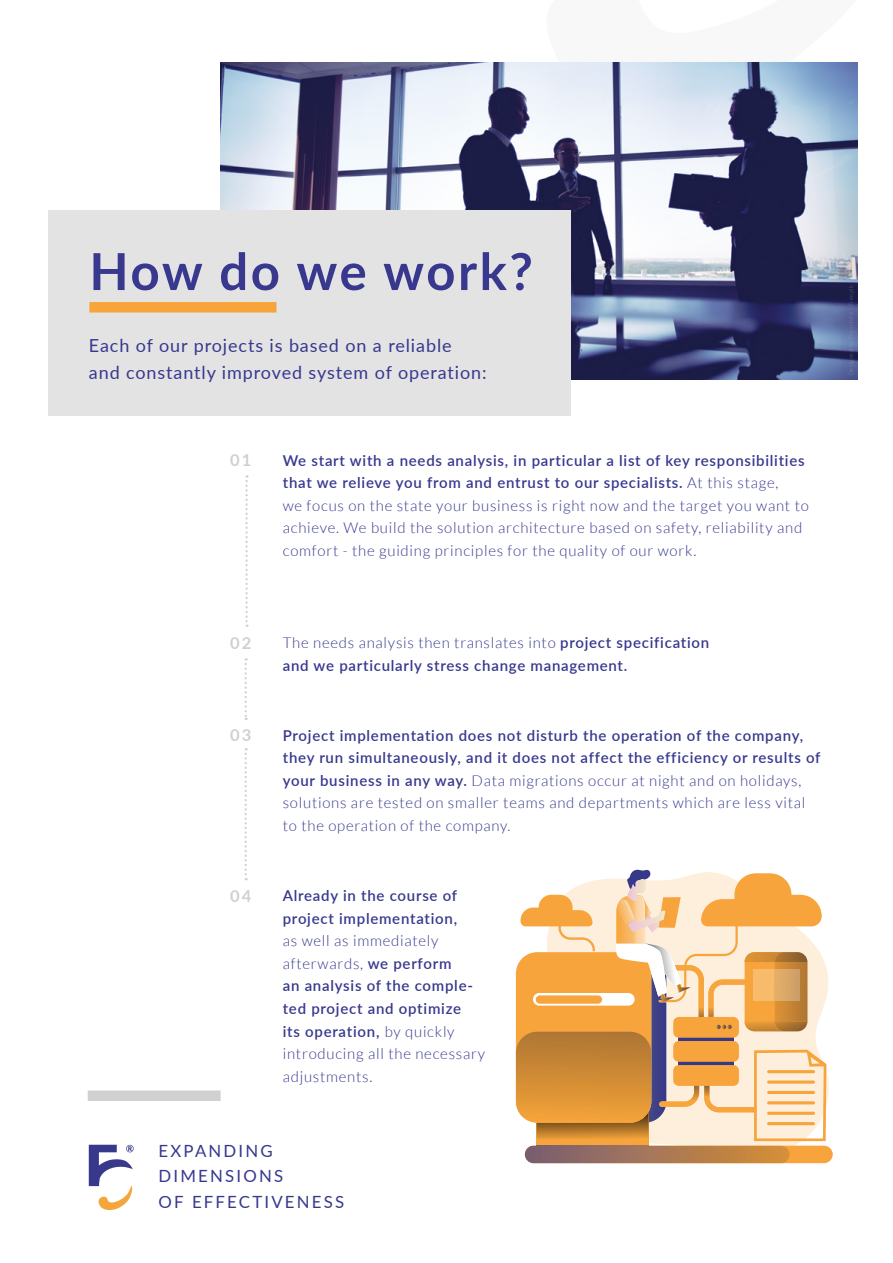
<style>
.page{position:relative;width:893px;height:1263px;background:#fff}
.page>*{position:absolute;margin:0;border:0;box-sizing:border-box;transform-origin:0 0}
.t1{font:700 51px "Lato";letter-spacing:.04em;color:#37388e}
.t2{font:18px/27px "Lato";letter-spacing:.05em;color:#37388e}
.t3{font:16.8px/25.2px "Lato";letter-spacing:.13em;color:#37388e}
.t4{font:700 16.5px "Lato";letter-spacing:.13em;color:#d0d0d0}
.t5{font:300 15px/22.5px "Lato";letter-spacing:.05em;color:#37388e}
.t6{font:600 15px/22.5px "Lato";letter-spacing:.05em;color:#37388e}
.s1{font-weight:600}
.s2{font-weight:300}
</style>
<div class="page">
<svg style="left:544px;top:62px;width:314px;height:47px"></svg>
<img style="left:221px;top:63px;width:636px;height:317px">
<div style="left:48px;top:210px;width:523px;height:206px;background:#e4e3e4"></div>
<div style="left:89px;top:302px;width:187px;height:11px;background:#f7a53b"></div>
<svg style="left:547px;top:878px;width:282px;height:172px;fill:#feefdc"></svg>
<img style="left:651px;top:1031px;width:15px;height:19px">
<div style="left:516px;top:952px;width:135px;height:171px;background:#f7a43c;border-radius:21px"></div>
<img style="left:516px;top:1032px;width:135px;height:87px">
<div style="left:678px;top:1024px;width:55px;height:53px;background:#36388a"></div>
<div style="left:673px;top:1017px;width:66px;height:21px;background:#f7a43c;border-radius:6px"></div>
<div style="left:673px;top:1041px;width:66px;height:21px;background:#f7a43c;border-radius:6px"></div>
<div style="left:533px;top:993px;width:102px;height:13px;background:#fff;border-radius:6px"></div>
<div style="left:536px;top:995px;width:66px;height:9px;background:#f7a43c;border-radius:4px"></div>
<svg style="left:525px;top:1050px;width:308px;height:113px"></svg>
<hr style="left:767px;top:1070px;width:48px;height:3px;background:#f7a43c;border-radius:2px">
<svg style="left:767px;top:1080px;width:48px;height:4px"></svg>
<hr style="left:767px;top:1091px;width:48px;height:3px;background:#f7a43c;border-radius:2px">
<hr style="left:767px;top:1101px;width:48px;height:3px;background:#f7a43c;border-radius:2px">
<hr style="left:767px;top:1112px;width:48px;height:3px;background:#f7a43c;border-radius:2px">
<hr style="left:767px;top:1122px;width:48px;height:3px;background:#f7a43c;border-radius:2px">
<svg style="left:521px;top:895px;width:74px;height:56px"></svg>
<img style="left:525px;top:1146px;width:264px;height:17px">
<img style="left:537px;top:1146px;width:112px;height:3px">
<svg style="left:614px;top:870px;width:208px;height:161px"></svg>
<svg style="left:245px;top:475px;width:3px;height:152px"></svg>
<svg style="left:245px;top:658px;width:2px;height:62px"></svg>
<svg style="left:245px;top:748px;width:2px;height:132px"></svg>
<svg style="left:89px;top:1145px;width:45px;height:65px"></svg>
<div style="left:88px;top:1090px;width:133px;height:11px;background:#d0d0d0"></div>
<h1 class="t1" style="left:89px;top:234px;width:445px">How do we work?</h1>
<p class="t2" style="left:89px;top:331px;width:399px">Each of our projects is based on a reliable and constantly improved system of operation:</p>
<p class="t4" style="left:230px;top:448px;width:23px">01</p>
<p class="t5" style="left:283px;top:449px;width:528px"><span class="s1">We start with a needs analysis, in particular a list of key responsibilities that we relieve you from and entrust to our specialists.</span> At this stage,<br>we focus on the state your business is right now and the target you want to achieve. We build the solution architecture based on safety, reliability and comfort - the guiding principles for the quality of our work.</p>
<p class="t4" style="left:230px;top:631px;width:23px">02</p>
<p class="t6" style="left:283px;top:631px;width:428px"><span class="s2">The needs analysis then translates into</span> project specification and we particularly stress change management.</p>
<p class="t4" style="left:230px;top:723px;width:23px">03</p>
<p class="t6" style="left:283px;top:723px;width:539px">Project implementation does not disturb the operation of the company, they run simultaneously, and it does not affect the efficiency or results of your business in any way. <span class="s2">Data migrations occur at night and on holidays, solutions are tested on smaller teams and departments which are less vital to the operation of the company.</span></p>
<p class="t4" style="left:230px;top:883px;width:23px">04</p>
<p class="t6" style="left:283px;top:884px;width:176px">Already in the course of project implementation,</p>
<p class="t5" style="left:283px;top:930px;width:204px">as well as immediately afterwards, <span class="s1">we perform<br>an analysis of the comple&shy;ted project and optimize<br>its operation,</span> by quickly introducing all the necessary adjustments.</p>
<p class="t3" style="left:159px;top:1138px;width:187px">EXPANDING<br>DIMENSIONS<br>OF EFFECTIVENESS</p>
</div>
